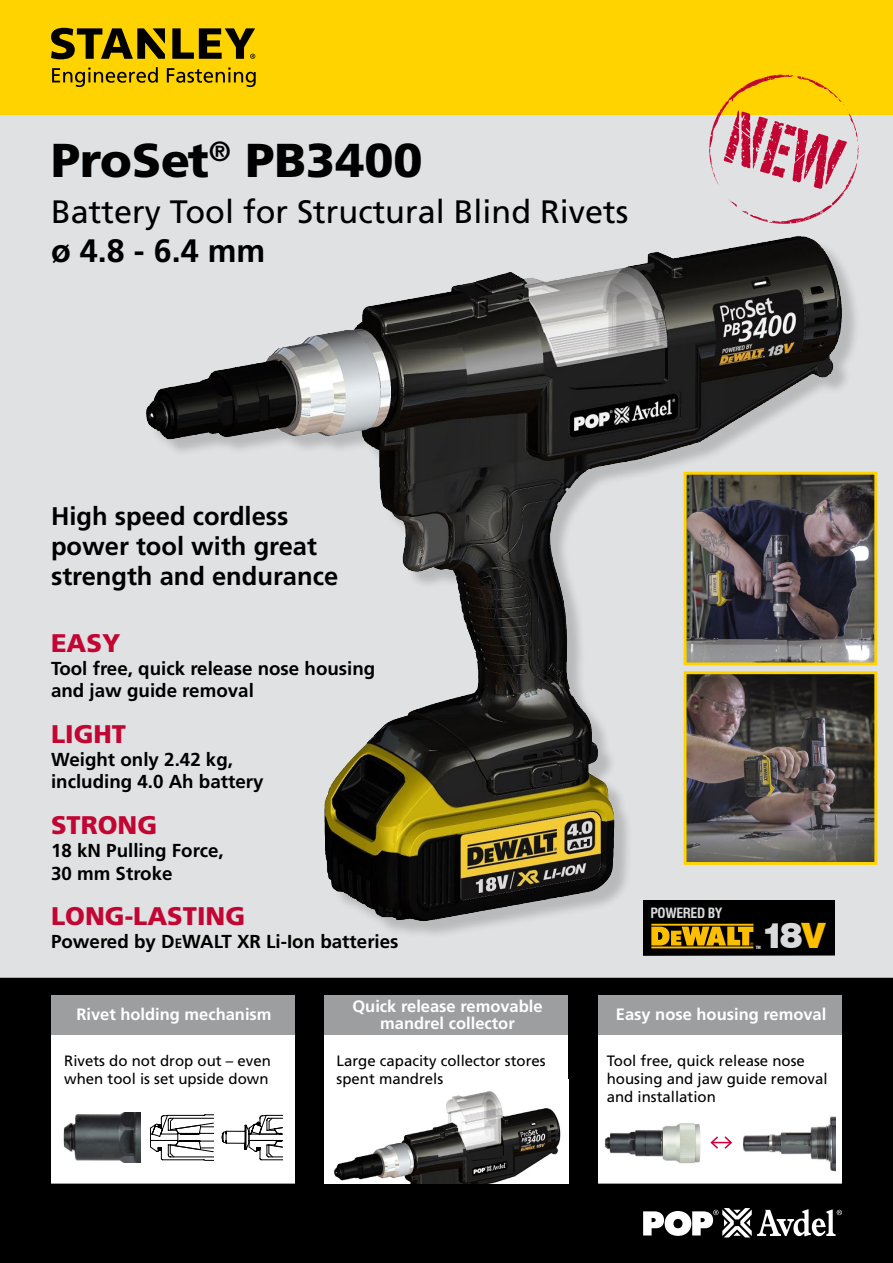
<style>
.page{position:relative;width:893px;height:1263px;background:#fff}
.page>*{position:absolute;margin:0;border:0;box-sizing:border-box;transform-origin:0 0}
.t1{font:900 47.55px "Frutiger LT";color:#000}
.t2{font:900 34.95px "Swiss 721 BT";color:#d9dadb}
.t3{font:32.4px "Frutiger LT";color:#000}
.t4{font:700 32.4px "Frutiger LT";color:#000}
.t5{font:700 25.5px/30px "Frutiger LT";color:#000}
.t6{font:900 25.5px "Frutiger LT";color:#c20633}
.t7{font:700 18.75px/22.5px "Frutiger LT";color:#000}
.t8{font:700 16.5px/16.5px "Frutiger LT";color:#fff;text-align:center}
.t9{font:15px/18px "Frutiger LT";color:#000}
.t10{font:700 condensed 13.8px "Swiss 721 BT";letter-spacing:-.025em;color:#d9dadb}
.t11{font:900 condensed 4.35px "Swiss 721 BT";color:#d9dadb}
.s1{font-size:13.5px}
.s2{color:#fbbe00}
</style>
<div class="page">
<div style="left:0;top:115px;width:893px;height:863px;background:#e0e1e2"></div>
<div style="left:0;top:978px;width:893px;height:285px;background:#000"></div>
<svg style="left:643px;top:1208px;width:199px;height:29px"></svg>
<div style="left:325px;top:995px;width:243px;height:188px;background:#9c9e9f"></div>
<div style="left:598px;top:995px;width:244px;height:188px;background:#9c9e9f"></div>
<div style="left:0;top:0;width:893px;height:115px;background:#ffd300"></div>
<svg style="left:52px;top:67px;width:106px;height:20px"></svg>
<svg style="left:167px;top:68px;width:89px;height:19px"></svg>
<svg style="left:51px;top:28px;width:114px;height:31px"></svg>
<svg style="left:172px;top:28px;width:83px;height:31px"></svg>
<div style="left:51px;top:995px;width:244px;height:188px;background:#9c9e9f"></div>
<div style="left:51px;top:1035px;width:244px;height:148px;background:#fff"></div>
<div style="left:325px;top:1035px;width:243px;height:148px;background:#fff"></div>
<div style="left:598px;top:1035px;width:244px;height:148px;background:#fff"></div>
<svg style="left:643px;top:939px;width:191px;height:17px;background:#392c04"></svg>
<svg style="left:710px;top:1136px;width:23px;height:13px"></svg>
<img style="left:743px;top:1116px;width:92px;height:56px">
<img style="left:605px;top:1123px;width:95px;height:41px">
<img style="left:63px;top:1112px;width:77px;height:50px">
<svg style="left:150px;top:1114px;width:132px;height:47px"></svg>
<div style="left:149px;top:238px;width:711px;height:701px;background:#000;opacity:.18"></div>
<img style="left:146px;top:237px;width:644px;height:184px">
<img style="left:334px;top:1091px;width:227px;height:92px">
<svg style="left:709px;top:75px;width:149px;height:149px"></svg>
<img style="left:688px;top:476px;width:185px;height:185px">
<div style="left:684px;top:472px;width:193px;height:193px;border:3px solid #ffd300"></div>
<img style="left:688px;top:675px;width:185px;height:186px">
<div style="left:684px;top:671px;width:193px;height:194px;border:3px solid #ffd300"></div>
<h1 class="t1" style="left:51px;top:132px;width:373px">ProSet<sup>®</sup> PB3400</h1>
<h3 class="t3" style="left:51px;top:193px;width:579px">Battery Tool for Structural Blind Rivets</h3>
<h3 class="t4" style="left:51px;top:232px;width:216px">ø 4.8 - 6.4 mm</h3>
<h3 class="t5" style="left:51px;top:501px;width:289px">High speed cordless power tool with great strength and endurance</h3>
<h3 class="t6" style="left:51px;top:627px;width:71px">EASY</h3>
<p class="t7" style="left:51px;top:657px;width:326px">Tool free, quick release nose housing and jaw guide removal</p>
<h3 class="t6" style="left:51px;top:718px;width:77px">LIGHT</h3>
<p class="t7" style="left:51px;top:748px;width:214px">Weight only 2.42 kg, including 4.0 Ah battery</p>
<h3 class="t6" style="left:51px;top:810px;width:108px">STRONG</h3>
<p class="t7" style="left:51px;top:839px;width:174px">18 kN Pulling Force,<br>30 mm Stroke</p>
<h3 class="t6" style="left:51px;top:901px;width:196px">LONG-LASTING</h3>
<p class="t7" style="left:51px;top:930px;width:349px">Powered by D<span class="s1">E</span>WALT XR Li-Ion batteries</p>
<p class="t10" style="left:650px;top:905px;width:74px">POWERED BY</p>
<h2 class="t2" style="left:762px;top:915px;width:66px">18<span class="s2">V</span></h2>
<p class="t11" style="left:756px;top:944px;width:7px">TM</p>
<p class="t8" style="left:76px;top:1005px;width:197px">Rivet holding mechanism</p>
<p class="t8" style="left:352px;top:998px;width:192px">Quick release removable mandrel collector</p>
<p class="t8" style="left:616px;top:1005px;width:212px">Easy nose housing removal</p>
<p class="t9" style="left:64px;top:1052px;width:208px">Rivets do not drop out – even when tool is set upside down</p>
<p class="t9" style="left:337px;top:1052px;width:211px">Large capacity collector stores spent mandrels</p>
<p class="t9" style="left:607px;top:1052px;width:222px">Tool free, quick release nose housing and jaw guide removal and installation</p>
</div>
